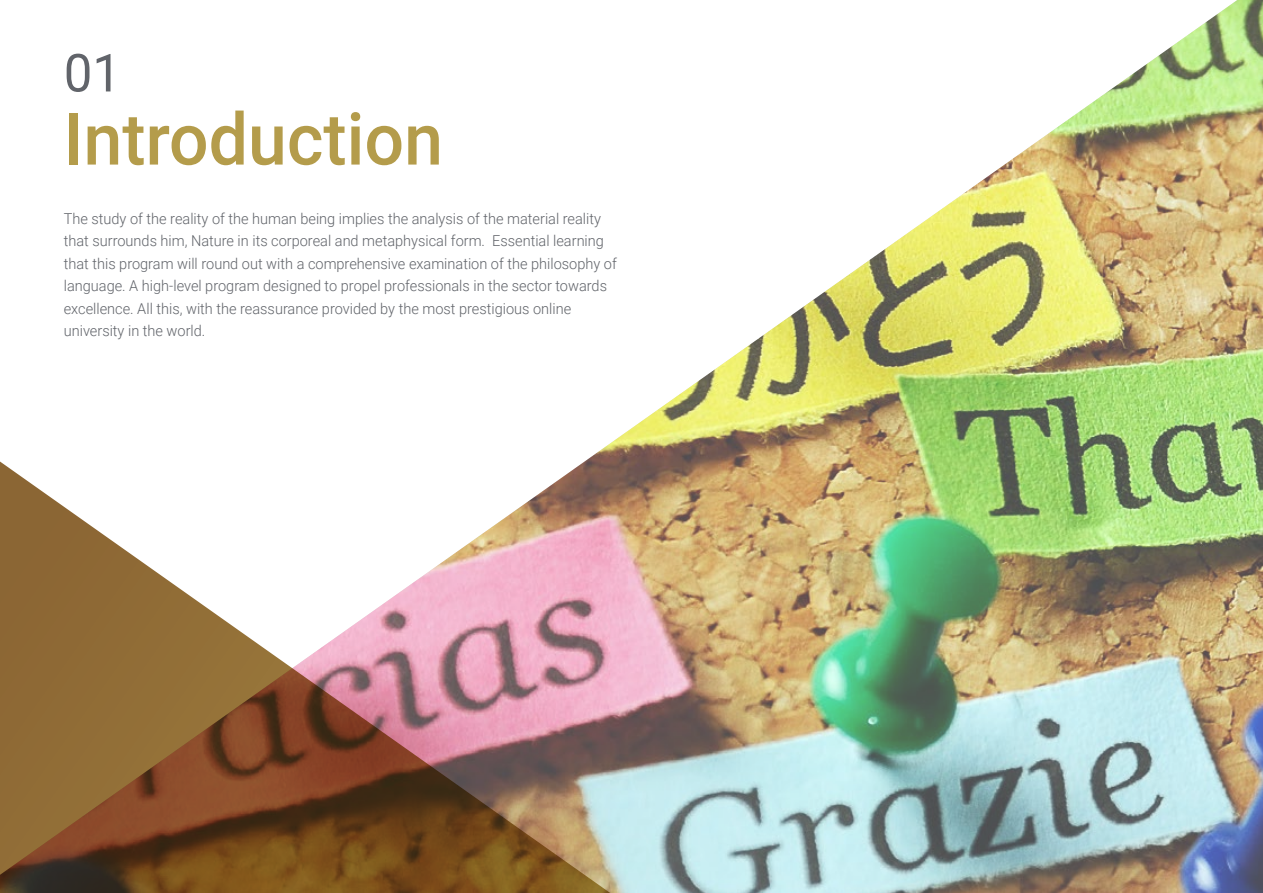
<style>
.page{position:relative;width:1263px;height:893px;background:#fff}
.page>*{position:absolute;margin:0;border:0;box-sizing:border-box;transform-origin:0 0}
.t1{font:500 72px "Roboto";color:#b49c4b}
.t2{font:52.5px "Roboto";color:#61646a}
.t3{font:300 15px/22.5px "Roboto";color:#61646a}
</style>
<div class="page">
<img style="left:606px;top:0;width:657px;height:893px">
<svg style="left:0;top:446px;width:640px;height:447px"></svg>
<h2 class="t2" style="left:64px;top:36px;width:59px">01</h2>
<h1 class="t1" style="left:64px;top:89px;width:381px">Introduction</h1>
<p class="t3" style="left:64px;top:207px;width:555px">The study of the reality of the human being implies the analysis of the material reality that surrounds him, Nature in its corporeal and metaphysical form. Essential learning that this program will round out with a comprehensive examination of the philosophy of language. A high-level program designed to propel professionals in the sector towards excellence. All this, with the reassurance provided by the most prestigious online university in the world.</p>
</div>
